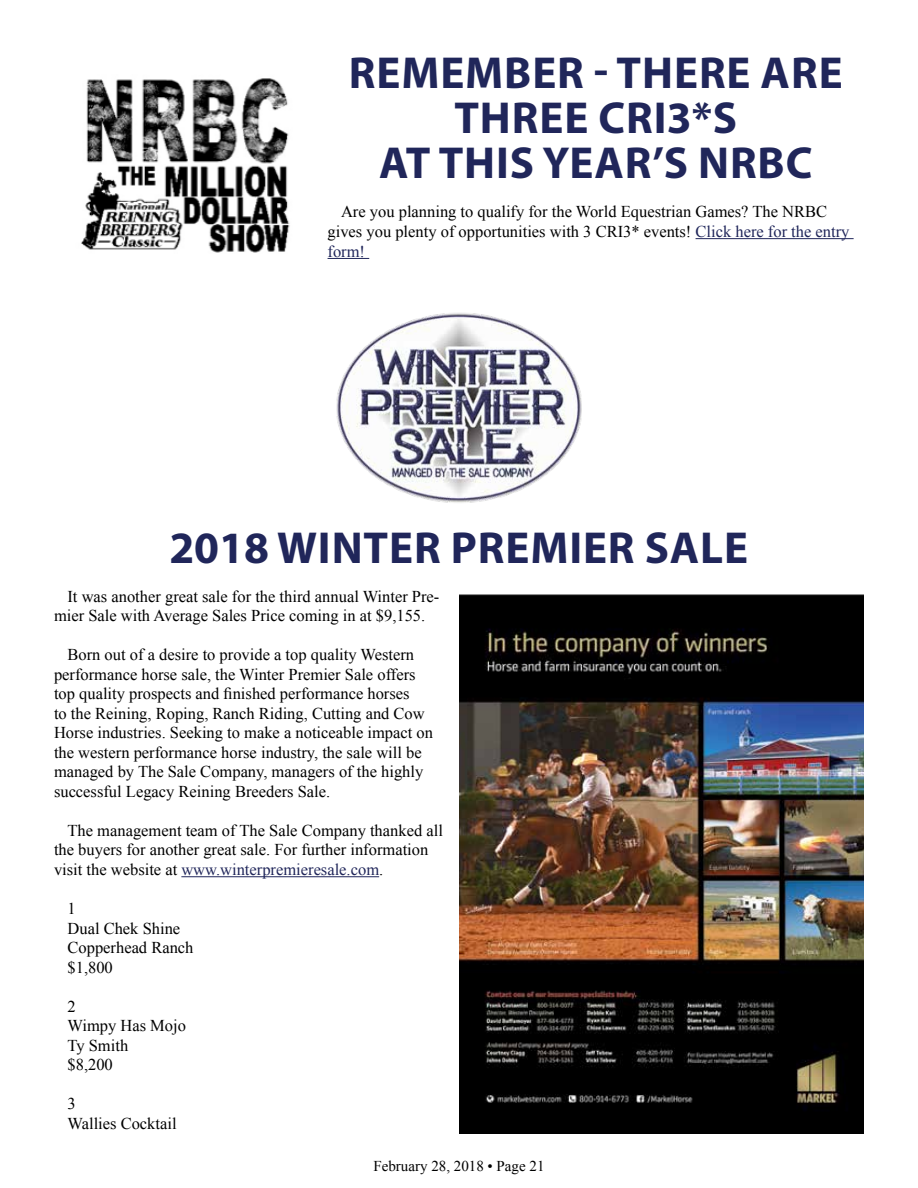
<style>
.page{position:relative;width:918px;height:1188px;background:#fff}
.page>*{position:absolute;margin:0;border:0;box-sizing:border-box;transform-origin:0 0}
.t1{font:700 45px/45px "Myriad Pro";letter-spacing:.02em;color:#20265a;text-align:center}
.t2{font:16.5px/19.5px "Times New Roman";color:#000}
.t3{font:15px "Times New Roman";color:#000}
.s1{color:#20265a}
</style>
<div class="page">
<img style="left:459px;top:594px;width:405px;height:540px">
<hr style="left:696px;top:238px;width:158px;height:1px;background:#20265a">
<hr style="left:328px;top:258px;width:41px;height:1px;background:#20265a">
<img style="left:81px;top:78px;width:209px;height:175px">
<hr style="left:181px;top:876px;width:198px;height:1px;background:#20265a">
<img style="left:336px;top:313px;width:246px;height:190px">
<h1 class="t1" style="left:349px;top:49px;width:495px">REMEMBER - THERE ARE<br>THREE CRI3*S<br>AT THIS YEAR’S NRBC</h1>
<p class="t2" style="left:328px;top:201px;width:523px;text-indent:13px">Are you planning to qualify for the World Equestrian Games? The NRBC gives you plenty of opportunities with 3 CRI3* events! <span class="s1">Click here for the entry form!</span></p>
<h1 class="t1" style="left:169px;top:524px;width:580px">2018 WINTER PREMIER SALE</h1>
<p class="t2" style="left:54px;top:586px;width:387px;text-indent:13px">It was another great sale for the third annual Winter Pre&shy;mier Sale with Average Sales Price coming in at $9,155.</p>
<p class="t2" style="left:54px;top:645px;width:380px;text-indent:13px">Born out of a desire to provide a top quality Western performance horse sale, the Winter Premier Sale offers top quality prospects and finished performance horses<br>to the Reining, Roping, Ranch Riding, Cutting and Cow Horse industries. Seeking to make a noticeable impact on the western performance horse industry, the sale will be managed by The Sale Company, managers of the highly successful Legacy Reining Breeders Sale.</p>
<p class="t2" style="left:54px;top:820px;width:390px;text-indent:13px">The management team of The Sale Company thanked all the buyers for another great sale. For further information visit the website at <span class="s1">www.winterpremieresale.com</span>.</p>
<p class="t2" style="left:68px;top:898px;width:128px">1<br>Dual Chek Shine<br>Copperhead Ranch $1,800</p>
<p class="t2" style="left:68px;top:996px;width:120px">2<br>Wimpy Has Mojo<br>Ty Smith<br>$8,200</p>
<p class="t2" style="left:68px;top:1094px;width:111px">3<br>Wallies Cocktail</p>
<p class="t3" style="left:373px;top:1156px;width:173px">February 28, 2018 • Page 21</p>
</div>
